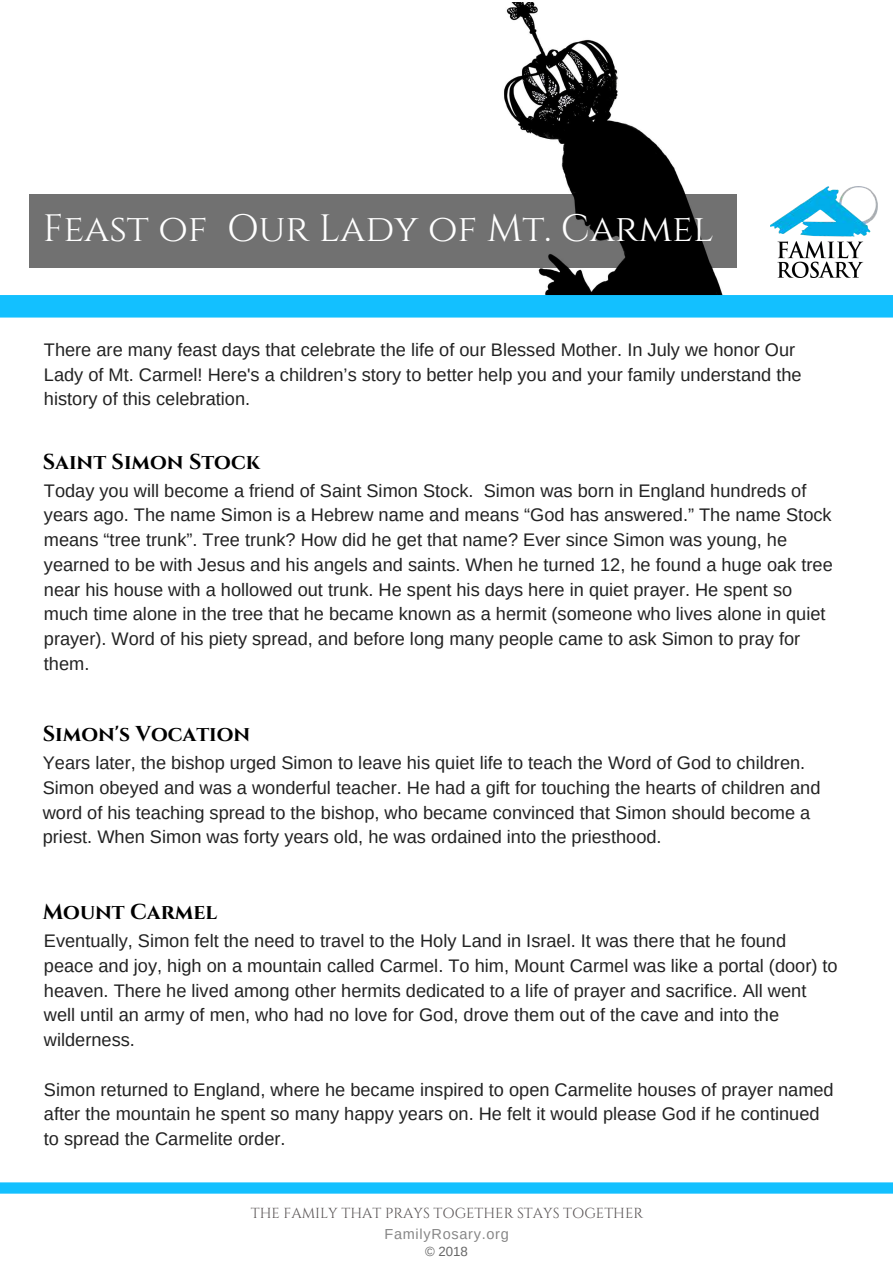
<style>
.page{position:relative;width:893px;height:1263px;background:#fff}
.page>*{position:absolute;margin:0;border:0;box-sizing:border-box;transform-origin:0 0}
.t1{font:38.1px "Cinzel";color:#fff}
.t2{font:700 21.45px "Cinzel";color:#000}
.t3{font:18.15px/24.8px "Arimo";color:#222}
.t4{font:14.55px "Cinzel";color:#5b5657}
.t5{font:14.55px "Arimo";letter-spacing:.05em;color:#878787}
.t6{font:13.2px "Arimo";color:#666}
</style>
<div class="page">
<img style="left:404px;top:2px;width:380px;height:293px">
<div style="left:0;top:295px;width:893px;height:23px;background:#13c0ff"></div>
<svg style="left:29px;top:195px;width:707px;height:73px;background:#606060"></svg>
<div style="left:0;top:1182px;width:893px;height:12px;background:#13c0ff"></div>
<img style="left:770px;top:187px;width:107px;height:90px">
<h1 class="t1" style="left:43px;top:204px;width:672px">Feast of Our Lady of Mt. Carmel</h1>
<p class="t3" style="left:44px;top:337px;width:759px">There are many feast days that celebrate the life of our Blessed Mother. In July we honor Our<br>Lady of Mt. Carmel! Here's a children’s story to better help you and your family understand the history of this celebration.</p>
<p class="t2" style="left:43px;top:448px;width:219px">Saint Simon Stock</p>
<p class="t3" style="left:44px;top:478px;width:790px">Today you will become a friend of Saint Simon Stock. Simon was born in England hundreds of years ago. The name Simon is a Hebrew name and means “God has answered.” The name Stock means “tree trunk”. Tree trunk? How did he get that name? Ever since Simon was young, he yearned to be with Jesus and his angels and saints. When he turned 12, he found a huge oak tree near his house with a hollowed out trunk. He spent his days here in quiet prayer. He spent so much time alone in the tree that he became known as a hermit (someone who lives alone in quiet prayer). Word of his piety spread, and before long many people came to ask Simon to pray for them.</p>
<p class="t2" style="left:43px;top:720px;width:209px">Simon's Vocation</p>
<p class="t3" style="left:43px;top:750px;width:779px">Years later, the bishop urged Simon to leave his quiet life to teach the Word of God to children.<br>Simon obeyed and was a wonderful teacher. He had a gift for touching the hearts of children and word of his teaching spread to the bishop, who became convinced that Simon should become a priest. When Simon was forty years old, he was ordained into the priesthood.</p>
<p class="t2" style="left:43px;top:898px;width:176px">Mount Carmel</p>
<p class="t3" style="left:44px;top:928px;width:795px">Eventually, Simon felt the need to travel to the Holy Land in Israel. It was there that he found peace and joy, high on a mountain called Carmel. To him, Mount Carmel was like a portal (door) to heaven. There he lived among other hermits dedicated to a life of prayer and sacrifice. All went well until an army of men, who had no love for God, drove them out of the cave and into the wilderness.</p>
<p class="t3" style="left:44px;top:1077px;width:791px">Simon returned to England, where he became inspired to open Carmelite houses of prayer named after the mountain he spent so many happy years on. He felt it would please God if he continued to spread the Carmelite order.</p>
<p class="t4" style="left:251px;top:1204px;width:394px">THE FAMILY THAT PRAYS TOGETHER STAYS TOGETHER</p>
<p class="t5" style="left:384px;top:1225px;width:126px">FamilyRosary.org</p>
<p class="t6" style="left:425px;top:1243px;width:44px">© 2018</p>
</div>
